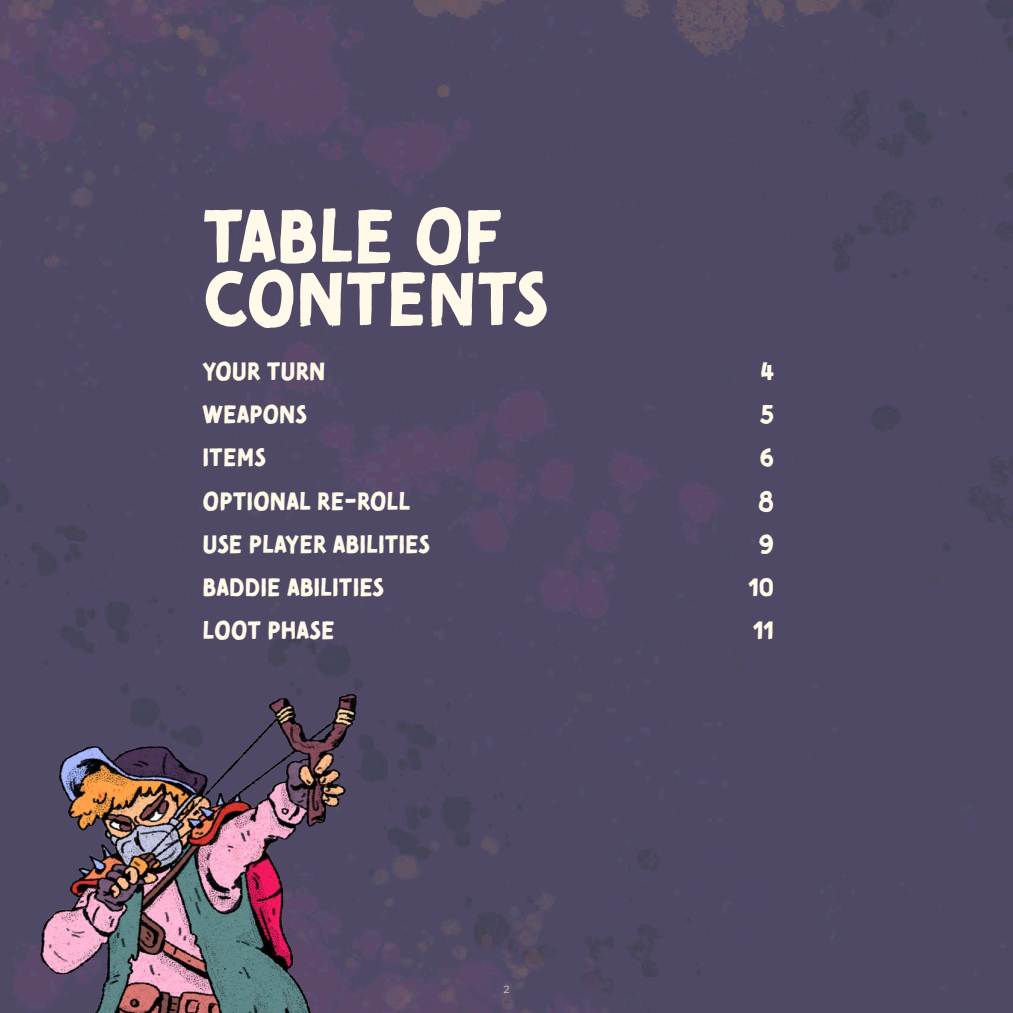
<style>
.page{position:relative;width:1013px;height:1013px;background:#fff}
.page>*{position:absolute;margin:0;border:0;box-sizing:border-box;transform-origin:0 0}
.Heading_1{font:75px/62.5px "Tomarik Brush";color:#fef9e9}
.Heading_3{font:25px "Tomarik Brush";color:#fef9e9}
.t1{font:10px "Walter Turncoat";color:#bee2be}
</style>
<div class="page">
<img style="left:0;top:0;width:1012px;height:1012px">
<img style="left:0;top:561px;width:490px;height:451px">
<p class="Heading_1" style="left:202px;top:197px;width:347px">TABLE OF<br>CONTENTS</p>
<p class="Heading_3" style="left:202px;top:349px;width:124px">YOUR TURN</p>
<p class="Heading_3" style="left:202px;top:392px;width:106px">WEAPONS</p>
<p class="Heading_3" style="left:202px;top:435px;width:65px">ITEMS</p>
<p class="Heading_3" style="left:202px;top:478px;width:209px">OPTIONAL RE-ROLL</p>
<p class="Heading_3" style="left:202px;top:521px;width:229px">USE PLAYER ABILITIES</p>
<p class="Heading_3" style="left:202px;top:564px;width:183px">BADDIE ABILITIES</p>
<p class="Heading_3" style="left:202px;top:607px;width:134px">LOOT PHASE</p>
<p class="t1" style="left:503px;top:982px;width:7px">2</p>
<p class="Heading_3" style="left:760px;top:349px;width:15px">4</p>
<p class="Heading_3" style="left:759px;top:392px;width:16px">5</p>
<p class="Heading_3" style="left:760px;top:435px;width:16px">6</p>
<p class="Heading_3" style="left:758px;top:478px;width:17px">8</p>
<p class="Heading_3" style="left:758px;top:521px;width:17px">9</p>
<p class="Heading_3" style="left:748px;top:564px;width:27px">10</p>
<p class="Heading_3" style="left:753px;top:607px;width:23px">11</p>
</div>
